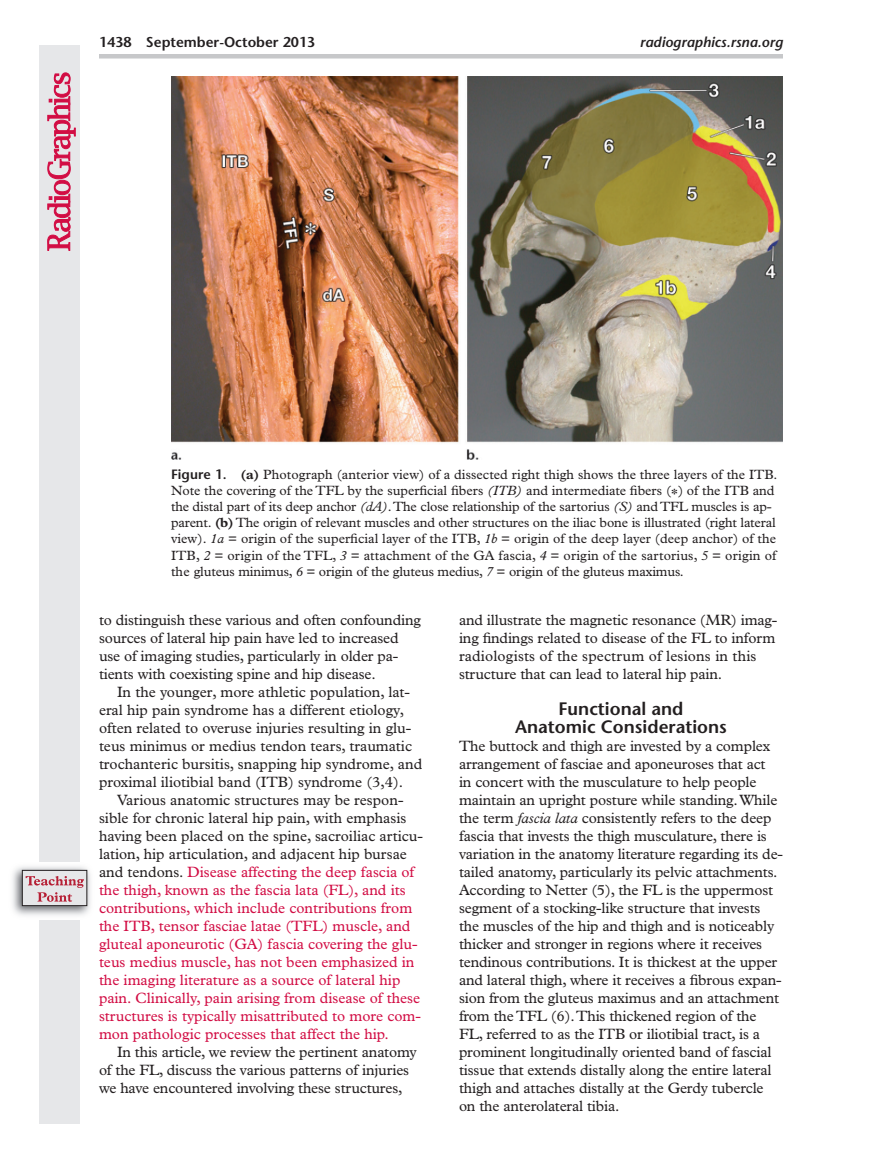
<style>
.page{position:relative;width:891px;height:1175px;background:#fff}
.page>*{position:absolute;margin:0;border:0;box-sizing:border-box;transform-origin:0 0}
.t1{font:600 18px/18px "Stone Sans";color:#231f20;text-align:center}
.Flush_Left{font:15px/18px "Plantin";letter-spacing:-.01em;color:#231f20}
.Para_Text{font:15px/18px "Plantin";color:#d20d44}
.Para_Text-2{font:15px/18px "Plantin";color:#231f20}
.t2{font:600 14.25px "Stone Sans";color:#231f20}
.t3{font:italic 600 14.25px "Stone Sans";color:#231f20}
.Figure_Legend{font:13.5px/16.2px "Plantin";color:#231f20}
.s1{font-family:"Stone Sans";font-weight:600}
.s2{font-weight:700}
.s3{font-style:italic}
.s4{font-family:"Times";font-weight:700}
.s5{color:#231f20}
</style>
<div class="page">
<div style="left:39px;top:45px;width:40px;height:1078px;background:#e6e7e9"></div>
<svg style="left:47px;top:72px;width:29px;height:179px"></svg>
<hr style="left:99px;top:54px;width:684px;height:4px;background:#c7c8ca">
<img style="left:171px;top:77px;width:612px;height:382px">
<img style="left:12px;top:862px;width:79px;height:57px">
<div style="left:22px;top:870px;width:65px;height:35px;background:#e6e7e9"></div>
<div style="left:22px;top:870px;width:65px;height:36px;border:1px solid #231f20"></div>
<svg style="left:26px;top:876px;width:58px;height:25px"></svg>
<p class="t2" style="left:99px;top:34px;width:218px">1438 September-October 2013</p>
<p class="t3" style="left:640px;top:34px;width:145px">radiographics.rsna.org</p>
<p class="Figure_Legend" style="left:171px;top:466px;width:608px"><span class="s1">Figure 1.</span> <span class="s2">(a)</span> Photograph (anterior view) of a dissected right thigh shows the three layers of the ITB.<br>Note the covering of the TFL by the superficial fibers <span class="s3">(ITB)</span> and intermediate fibers (<span class="s4">*</span>) of the ITB and the distal part of its deep anchor <span class="s3">(dA)</span>. The close relationship of the sartorius <span class="s3">(S)</span> and TFL muscles is ap&shy;parent. <span class="s2">(b)</span> The origin of relevant muscles and other structures on the iliac bone is illustrated (right lateral view). <span class="s3">1a</span> = origin of the superficial layer of the ITB, <span class="s3">1b</span> = origin of the deep layer (deep anchor) of the ITB, <span class="s3">2</span> = origin of the TFL, <span class="s3">3</span> = attachment of the GA fascia, <span class="s3">4</span> = origin of the sartorius, <span class="s3">5</span> = origin of the gluteus minimus, <span class="s3">6</span> = origin of the gluteus medius, <span class="s3">7</span> = origin of the gluteus maximus.</p>
<p class="Flush_Left" style="left:99px;top:610px;width:324px">to distinguish these various and often confounding sources of lateral hip pain have led to increased use of imaging studies, particularly in older pa&shy;tients with coexisting spine and hip disease.</p>
<p class="Para_Text-2" style="left:99px;top:682px;width:325px;text-indent:18px">In the younger, more athletic population, lat&shy;eral hip pain syndrome has a different etiology, often related to overuse injuries resulting in glu&shy;teus minimus or medius tendon tears, traumatic trochanteric bursitis, snapping hip syndrome, and proximal iliotibial band (ITB) syndrome (3,4).</p>
<p class="Para_Text" style="left:99px;top:790px;width:326px;text-indent:18px"><span class="s5">Various anatomic structures may be respon&shy;sible for chronic lateral hip pain, with emphasis having been placed on the spine, sacroiliac articu&shy;lation, hip articulation, and adjacent hip bursae and tendons.</span> Disease affecting the deep fascia of the thigh, known as the fascia lata (FL), and its contributions, which include contributions from the ITB, tensor fasciae latae (TFL) muscle, and gluteal aponeurotic (GA) fascia covering the glu&shy;teus medius muscle, has not been emphasized in the imaging literature as a source of lateral hip pain. Clinically, pain arising from disease of these structures is typically misattributed to more com&shy;mon pathologic processes that affect the hip.</p>
<p class="Para_Text-2" style="left:99px;top:1042px;width:319px;text-indent:18px">In this article, we review the pertinent anatomy of the FL, discuss the various patterns of injuries we have encountered involving these structures,</p>
<p class="Para_Text-2" style="left:459px;top:610px;width:320px">and illustrate the magnetic resonance (MR) imag&shy;ing findings related to disease of the FL to inform radiologists of the spectrum of lesions in this structure that can lead to lateral hip pain.</p>
<h1 class="t1" style="left:515px;top:699px;width:213px">Functional and<br>Anatomic Considerations</h1>
<p class="Flush_Left" style="left:459px;top:736px;width:326px">The buttock and thigh are invested by a complex arrangement of fasciae and aponeuroses that act<br>in concert with the musculature to help people maintain an upright posture while standing. While the term <span class="s3">fascia lata</span> consistently refers to the deep fascia that invests the thigh musculature, there is variation in the anatomy literature regarding its de&shy;tailed anatomy, particularly its pelvic attachments.<br>According to Netter (5), the FL is the uppermost segment of a stocking-like structure that invests the muscles of the hip and thigh and is noticeably thicker and stronger in regions where it receives tendinous contributions. It is thickest at the upper and lateral thigh, where it receives a fibrous expan&shy;sion from the gluteus maximus and an attachment from the TFL (6). This thickened region of the FL, referred to as the ITB or iliotibial tract, is a prominent longitudinally oriented band of fascial tissue that extends distally along the entire lateral thigh and attaches distally at the Gerdy tubercle on the anterolateral tibia.</p>
</div>
